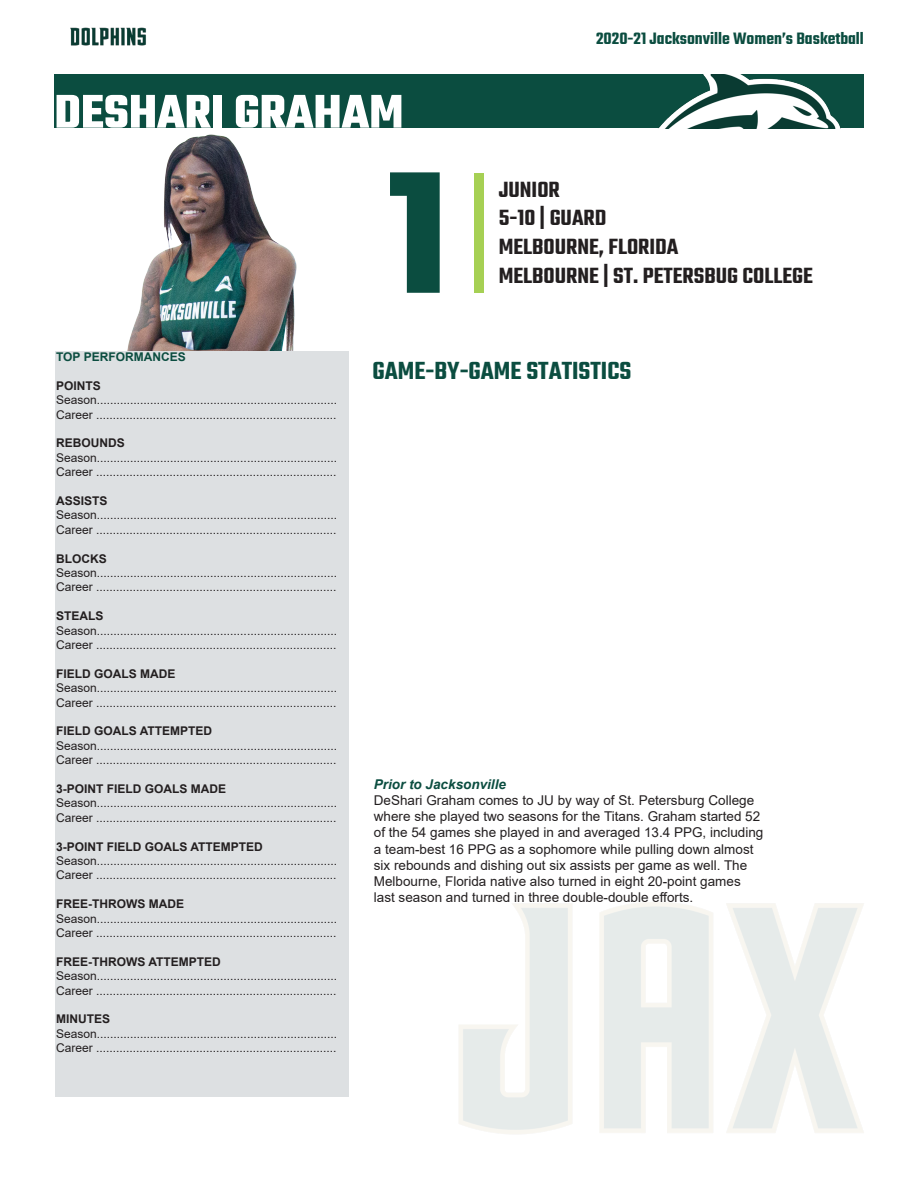
<style>
.page{position:relative;width:918px;height:1188px;background:#fff}
.page>*{position:absolute;margin:0;border:0;box-sizing:border-box;transform-origin:0 0}
.t1{font:700 187.5px "Teko";color:#0b4d40}
.t2{font:700 51px "Teko";color:#fff}
.t3{font:600 27px "Teko";color:#0b4d40}
.t4{font:600 24px "Teko";color:#231f20}
.t5{font:600 18px "Teko";color:#0b4d40}
.t6{font:13.5px/16.2px "Arial";color:#231f20}
.t7{font:italic 700 13.5px "Arial";color:#0b4d40}
.t8{font:12px "Arial";color:#231f20}
.t9{font:700 12px "Arial";color:#231f20}
.t10{font:700 12px "Arial";color:#0b4d40}
</style>
<div class="page">
<img style="left:70px;top:27px;width:76px;height:19px">
<img style="left:336px;top:902px;width:528px;height:232px">
<div style="left:54px;top:74px;width:810px;height:54px;background:#0b4d40"></div>
<div style="left:55px;top:351px;width:294px;height:745px;background:#dde0e2"></div>
<div style="left:474px;top:173px;width:10px;height:120px;background:#a6d054"></div>
<img style="left:659px;top:74px;width:182px;height:54px">
<img style="left:127px;top:134px;width:170px;height:217px">
<p class="t2" style="left:54px;top:79px;width:351px">DESHARI GRAHAM</p>
<p class="t1" style="left:387px;top:113px;width:62px">1</p>
<h3 class="t5" style="left:596px;top:27px;width:269px">2020-21 Jacksonville Women’s Basketball</h3>
<p class="t4" style="left:499px;top:175px;width:63px">JUNIOR</p>
<p class="t4" style="left:499px;top:203px;width:109px">5-10 | GUARD</p>
<p class="t4" style="left:499px;top:232px;width:181px">MELBOURNE, FLORIDA</p>
<p class="t4" style="left:499px;top:261px;width:316px">MELBOURNE | ST. PETERSBUG COLLEGE</p>
<p class="t10" style="left:56px;top:348px;width:131px">TOP PERFORMANCES</p>
<p class="t9" style="left:56px;top:377px;width:46px">POINTS</p>
<p class="t8" style="left:56px;top:392px;width:282px">Season........................................................................</p>
<p class="t8" style="left:56px;top:406px;width:282px">Career ........................................................................</p>
<p class="t9" style="left:56px;top:435px;width:70px">REBOUNDS</p>
<p class="t8" style="left:56px;top:449px;width:282px">Season........................................................................</p>
<p class="t8" style="left:56px;top:464px;width:282px">Career ........................................................................</p>
<p class="t9" style="left:56px;top:492px;width:53px">ASSISTS</p>
<p class="t8" style="left:56px;top:507px;width:282px">Season........................................................................</p>
<p class="t8" style="left:56px;top:521px;width:282px">Career ........................................................................</p>
<p class="t9" style="left:56px;top:550px;width:52px">BLOCKS</p>
<p class="t8" style="left:56px;top:565px;width:282px">Season........................................................................</p>
<p class="t8" style="left:56px;top:579px;width:282px">Career ........................................................................</p>
<p class="t9" style="left:56px;top:608px;width:49px">STEALS</p>
<p class="t8" style="left:56px;top:622px;width:282px">Season........................................................................</p>
<p class="t8" style="left:56px;top:637px;width:282px">Career ........................................................................</p>
<p class="t9" style="left:56px;top:665px;width:121px">FIELD GOALS MADE</p>
<p class="t8" style="left:56px;top:680px;width:282px">Season........................................................................</p>
<p class="t8" style="left:56px;top:694px;width:282px">Career ........................................................................</p>
<p class="t9" style="left:56px;top:723px;width:157px">FIELD GOALS ATTEMPTED</p>
<p class="t8" style="left:56px;top:737px;width:282px">Season........................................................................</p>
<p class="t8" style="left:56px;top:752px;width:282px">Career ........................................................................</p>
<p class="t9" style="left:56px;top:780px;width:172px">3-POINT FIELD GOALS MADE</p>
<p class="t8" style="left:56px;top:795px;width:282px">Season........................................................................</p>
<p class="t8" style="left:56px;top:809px;width:282px">Career ........................................................................</p>
<p class="t9" style="left:56px;top:838px;width:208px">3-POINT FIELD GOALS ATTEMPTED</p>
<p class="t8" style="left:56px;top:853px;width:282px">Season........................................................................</p>
<p class="t8" style="left:56px;top:867px;width:282px">Career ........................................................................</p>
<p class="t9" style="left:56px;top:896px;width:129px">FREE-THROWS MADE</p>
<p class="t8" style="left:56px;top:910px;width:282px">Season........................................................................</p>
<p class="t8" style="left:56px;top:925px;width:282px">Career ........................................................................</p>
<p class="t9" style="left:56px;top:953px;width:166px">FREE-THROWS ATTEMPTED</p>
<p class="t8" style="left:56px;top:968px;width:282px">Season........................................................................</p>
<p class="t8" style="left:56px;top:982px;width:282px">Career ........................................................................</p>
<p class="t9" style="left:56px;top:1011px;width:55px">MINUTES</p>
<p class="t8" style="left:56px;top:1025px;width:282px">Season........................................................................</p>
<p class="t8" style="left:56px;top:1040px;width:282px">Career ........................................................................</p>
<p class="t3" style="left:373px;top:355px;width:260px">GAME-BY-GAME STATISTICS</p>
<p class="t7" style="left:374px;top:775px;width:134px">Prior to Jacksonville</p>
<p class="t6" style="left:374px;top:792px;width:391px">DeShari Graham comes to JU by way of St. Petersburg College where she played two seasons for the Titans. Graham started 52 of the 54 games she played in and averaged 13.4 PPG, including a team-best 16 PPG as a sophomore while pulling down almost six rebounds and dishing out six assists per game as well. The Melbourne, Florida native also turned in eight 20-point games last season and turned in three double-double efforts.</p>
</div>
